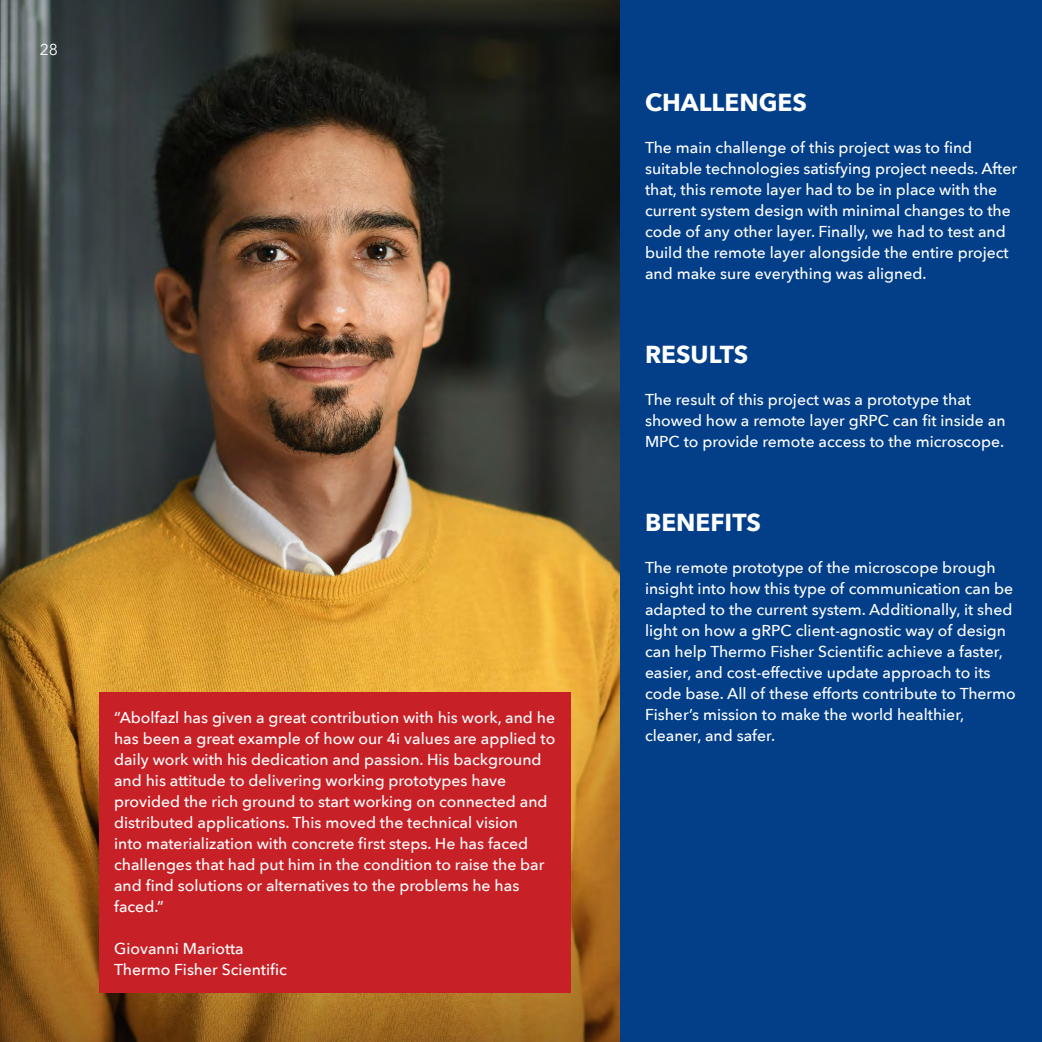
<style>
.page{position:relative;width:1042px;height:1042px;background:#fff}
.page>*{position:absolute;margin:0;border:0;box-sizing:border-box;transform-origin:0 0}
.t1{font:700 24.5px "Avenir Next";color:#fff}
.t2{font:500 15.75px/21px "Avenir Next";color:#fff}
.t3{font:15.75px "Avenir Next";color:#fff}
</style>
<div class="page">
<img style="left:0;top:0;width:620px;height:1042px">
<div style="left:620px;top:0;width:422px;height:1042px;background:#023f88"></div>
<div style="left:99px;top:692px;width:471px;height:300px;background:#c72127"></div>
<p class="t3" style="left:40px;top:37px;width:20px">28</p>
<p class="t2" style="left:114px;top:706px;width:443px">“Abolfazl has given a great contribution with his work, and he has been a great example of how our 4i values are applied to daily work with his dedication and passion. His background and his attitude to delivering working prototypes have provided the rich ground to start working on connected and distributed applications. This moved the technical vision<br>into materialization with concrete first steps. He has faced challenges that had put him in the condition to raise the bar and find solutions or alternatives to the problems he has faced.”</p>
<p class="t2" style="left:114px;top:937px;width:174px">Giovanni Mariotta<br>Thermo Fisher Scientific</p>
<h1 class="t1" style="left:645px;top:82px;width:163px">CHALLENGES</h1>
<p class="t2" style="left:645px;top:137px;width:374px">The main challenge of this project was to find suitable technologies satisfying project needs. After that, this remote layer had to be in place with the current system design with minimal changes to the code of any other layer. Finally, we had to test and build the remote layer alongside the entire project and make sure everything was aligned.</p>
<h1 class="t1" style="left:645px;top:334px;width:105px">RESULTS</h1>
<p class="t2" style="left:645px;top:389px;width:362px">The result of this project was a prototype that showed how a remote layer gRPC can fit inside an<br>MPC to provide remote access to the microscope.</p>
<h1 class="t1" style="left:645px;top:502px;width:118px">BENEFITS</h1>
<p class="t2" style="left:645px;top:557px;width:372px">The remote prototype of the microscope brough insight into how this type of communication can be adapted to the current system. Additionally, it shed light on how a gRPC client-agnostic way of design can help Thermo Fisher Scientific achieve a faster, easier, and cost-effective update approach to its code base. All of these efforts contribute to Thermo Fisher’s mission to make the world healthier, cleaner, and safer.</p>
</div>
